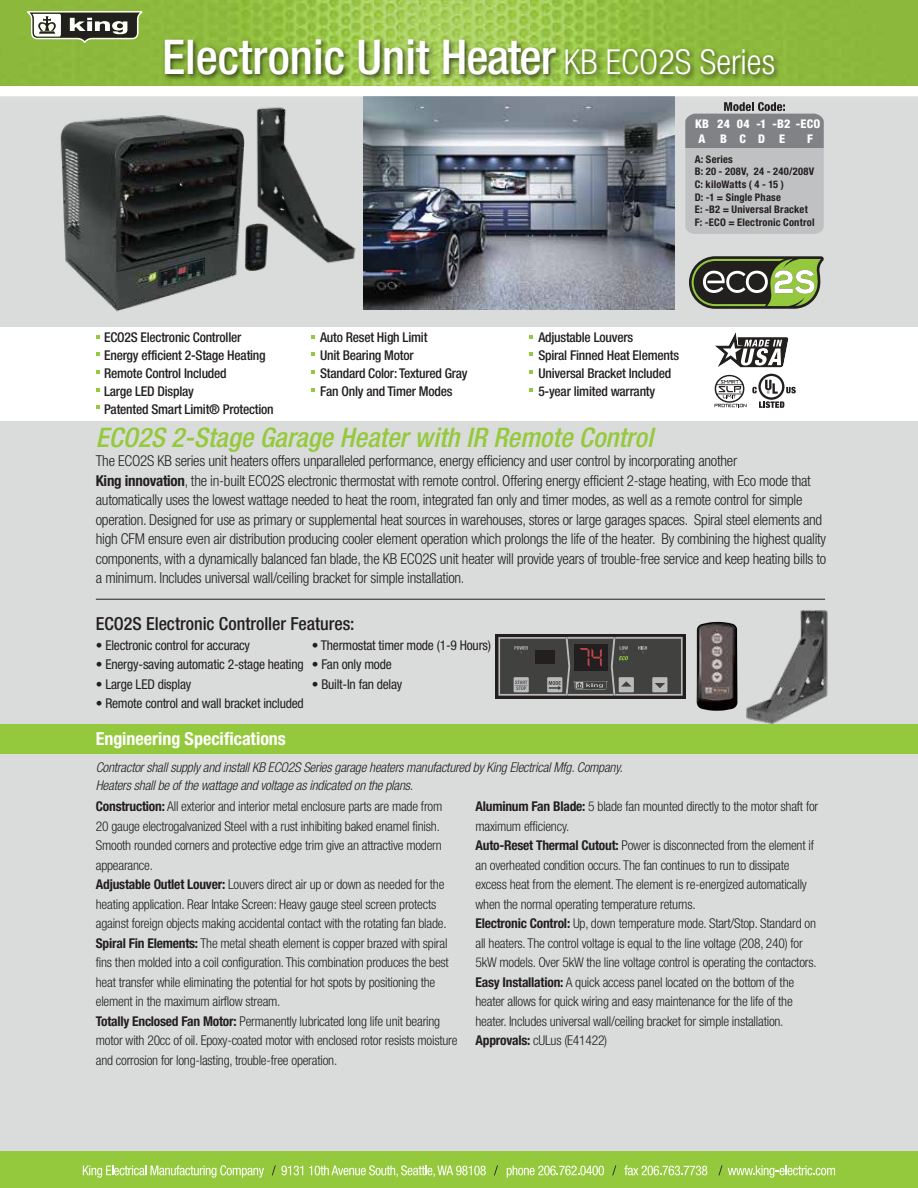
<style>
.page{position:relative;width:918px;height:1188px;background:#dadcdb}
.page>*{position:absolute;margin:0;border:0;box-sizing:border-box;transform-origin:0 0}
.t1{font:500 condensed 48px "Helvetica Neue LT Std";color:#fff}
.t2{font:italic 500 condensed 27px "Helvetica Neue LT Std";color:#95c93d}
.t3{font:500 condensed 18px "Helvetica Neue LT Std";letter-spacing:-.005em;color:#231f20}
.t4{font:700 condensed 18px "Helvetica Neue LT Std";color:#fff}
.t5{font:300 condensed 15px/19.5px "Helvetica Neue LT Std";letter-spacing:-.015em;color:#231f20}
.t6{font:300 condensed 13.5px/19.5px "Helvetica Neue LT Std";letter-spacing:-.015em;color:#231f20}
.t7{font:500 condensed 13.5px "Helvetica Neue LT Std";letter-spacing:-.015em;color:#231f20}
.t8{font:condensed 13.5px "Helvetica Neue LT Std";letter-spacing:-.015em;color:#231f20}
.t9{font:italic 300 condensed 13.5px/18px "Helvetica Neue LT Std";letter-spacing:-.015em;color:#231f20}
.t10{font:800 condensed 12px/14.7px "Helvetica Neue LT Std";letter-spacing:.025em;color:#fff}
.t11{font:700 condensed 10.5px/12.6px "Helvetica Neue LT Std";letter-spacing:.02em;color:#231f20}
.s1{font-weight:300;font-size:34.5px}
.s2{font-weight:700}
</style>
<div class="page">
<div style="left:0;top:1151px;width:918px;height:37px;background:#95c93d"></div>
<svg style="left:83px;top:1165px;width:181px;height:13px"></svg>
<svg style="left:309px;top:1165px;width:177px;height:12px"></svg>
<svg style="left:507px;top:1166px;width:97px;height:12px"></svg>
<svg style="left:624px;top:1165px;width:83px;height:10px"></svg>
<svg style="left:272px;top:1165px;width:31px;height:10px"></svg>
<svg style="left:494px;top:1165px;width:4px;height:10px"></svg>
<svg style="left:612px;top:1165px;width:4px;height:10px"></svg>
<svg style="left:718px;top:1165px;width:117px;height:13px"></svg>
<img style="left:0;top:0;width:918px;height:86px">
<div style="left:0;top:724px;width:918px;height:29px;background:#95c93d"></div>
<svg style="left:685px;top:102px;width:139px;height:132px;background:#afb0b1"></svg>
<hr style="left:96px;top:599px;width:729px;height:1px;background:#231f20">
<svg style="left:27px;top:11px;width:116px;height:32px;background:#81896f"></svg>
<img style="left:158px;top:29px;width:626px;height:57px">
<div style="left:0;top:327px;width:918px;height:93px;background:#fff"></div>
<svg style="left:96px;top:335px;width:4px;height:4px"></svg>
<svg style="left:96px;top:352px;width:4px;height:4px"></svg>
<svg style="left:96px;top:370px;width:4px;height:4px"></svg>
<svg style="left:96px;top:388px;width:4px;height:4px"></svg>
<svg style="left:96px;top:406px;width:4px;height:3px"></svg>
<svg style="left:311px;top:335px;width:3px;height:4px"></svg>
<svg style="left:311px;top:352px;width:3px;height:4px"></svg>
<svg style="left:311px;top:370px;width:3px;height:4px"></svg>
<svg style="left:529px;top:388px;width:4px;height:4px"></svg>
<svg style="left:529px;top:335px;width:4px;height:4px"></svg>
<svg style="left:529px;top:352px;width:4px;height:4px"></svg>
<svg style="left:529px;top:370px;width:4px;height:4px"></svg>
<svg style="left:689px;top:256px;width:135px;height:53px;background:#707b59"></svg>
<img style="left:746px;top:610px;width:82px;height:114px">
<img style="left:696px;top:622px;width:41px;height:89px">
<div style="left:495px;top:634px;width:191px;height:65px;background:#231f20"></div>
<svg style="left:498px;top:637px;width:185px;height:59px;background:#545351"></svg>
<img style="left:363px;top:96px;width:311px;height:213px">
<div style="left:0;top:86px;width:918px;height:10px;background:#fff"></div>
<img style="left:60px;top:107px;width:296px;height:205px">
<svg style="left:714px;top:332px;width:82px;height:76px"></svg>
<svg style="left:311px;top:388px;width:4px;height:4px"></svg>
<h1 class="t1" style="left:162px;top:28px;width:615px">Electronic Unit Heater <span class="s1">KB ECO2S Series</span></h1>
<p class="t10" style="left:796px;top:117px;width:26px">-ECO</p>
<p class="t10" style="left:695px;top:117px;width:16px;text-align:center">KB<br>A</p>
<p class="t10" style="left:717px;top:117px;width:14px">24<br>B</p>
<p class="t10" style="left:737px;top:117px;width:14px">04<br>C</p>
<p class="t10" style="left:756px;top:117px;width:12px">-1<br>D</p>
<p class="t10" style="left:772px;top:117px;width:19px;text-align:center">-B2<br>E</p>
<p class="t10" style="left:807px;top:131px;width:7px">F</p>
<p class="t11" style="left:695px;top:153px;width:121px">A: Series<br>B: 20 - 208V, 24 - 240/208V<br>C: kiloWatts ( 4 - 15 )<br>D: -1 = Single Phase<br>E: -B2 = Universal Bracket<br>F: -ECO = Electronic Control</p>
<p class="t7" style="left:104px;top:329px;width:139px">ECO2S Electronic Controller</p>
<p class="t7" style="left:320px;top:329px;width:109px">Auto Reset High Limit</p>
<p class="t7" style="left:538px;top:329px;width:96px">Adjustable Louvers</p>
<p class="t7" style="left:104px;top:347px;width:163px">Energy efficient 2-Stage Heating</p>
<p class="t7" style="left:320px;top:347px;width:95px">Unit Bearing Motor</p>
<p class="t7" style="left:538px;top:347px;width:142px">Spiral Finned Heat Elements</p>
<p class="t7" style="left:104px;top:365px;width:124px">Remote Control Included</p>
<p class="t7" style="left:320px;top:365px;width:149px">Standard Color: Textured Gray</p>
<p class="t7" style="left:538px;top:365px;width:135px">Universal Bracket Included</p>
<p class="t7" style="left:104px;top:383px;width:91px">Large LED Display</p>
<p class="t7" style="left:320px;top:383px;width:134px">Fan Only and Timer Modes</p>
<p class="t7" style="left:538px;top:383px;width:118px">5-year limited warranty</p>
<p class="t7" style="left:104px;top:401px;width:171px">Patented Smart Limit® Protection</p>
<h2 class="t2" style="left:96px;top:421px;width:559px">ECO2S 2-Stage Garage Heater with IR Remote Control</h2>
<p class="t5" style="left:96px;top:451px;width:732px">The ECO2S KB series unit heaters offers unparalleled performance, energy efficiency and user control by incorporating another<br><span class="s2">King innovation</span>, the in-built ECO2S electronic thermostat with remote control. Offering energy efficient 2-stage heating, with Eco mode that automatically uses the lowest wattage needed to heat the room, integrated fan only and timer modes, as well as a remote control for simple operation. Designed for use as primary or supplemental heat sources in warehouses, stores or large garages spaces. Spiral steel elements and high CFM ensure even air distribution producing cooler element operation which prolongs the life of the heater. By combining the highest quality components, with a dynamically balanced fan blade, the KB ECO2S unit heater will provide years of trouble-free service and keep heating bills to a minimum. Includes universal wall/ceiling bracket for simple installation.</p>
<h3 class="t3" style="left:96px;top:613px;width:260px">ECO2S Electronic Controller Features:</h3>
<p class="t8" style="left:96px;top:637px;width:156px">• Electronic control for accuracy</p>
<p class="t8" style="left:312px;top:637px;width:181px">• Thermostat timer mode (1-9 Hours)</p>
<p class="t8" style="left:96px;top:657px;width:297px">• Energy-saving automatic 2-stage heating • Fan only mode</p>
<p class="t8" style="left:96px;top:676px;width:97px">• Large LED display</p>
<p class="t8" style="left:312px;top:676px;width:92px">• Built-In fan delay</p>
<p class="t8" style="left:96px;top:696px;width:210px">• Remote control and wall bracket included</p>
<h3 class="t4" style="left:96px;top:727px;width:192px">Engineering Specifications</h3>
<p class="t9" style="left:96px;top:758px;width:528px">Contractor shall supply and install KB ECO2S Series garage heaters manufactured by King Electrical Mfg. Company.<br>Heaters shall be of the wattage and voltage as indicated on the plans.</p>
<p class="t6" style="left:96px;top:797px;width:363px"><span class="s2">Construction:</span> All exterior and interior metal enclosure parts are made from 20 gauge electrogalvanized Steel with a rust inhibiting baked enamel finish.<br>Smooth rounded corners and protective edge trim give an attractive modern appearance.<br><span class="s2">Adjustable Outlet Louver:</span> Louvers direct air up or down as needed for the heating application. Rear Intake Screen: Heavy gauge steel screen protects against foreign objects making accidental contact with the rotating fan blade.<br><span class="s2">Spiral Fin Elements:</span> The metal sheath element is copper brazed with spiral fins then molded into a coil configuration. This combination produces the best heat transfer while eliminating the potential for hot spots by positioning the element in the maximum airflow stream.<br><span class="s2">Totally Enclosed Fan Motor:</span> Permanently lubricated long life unit bearing motor with 20cc of oil. Epoxy-coated motor with enclosed rotor resists moisture and corrosion for long-lasting, trouble-free operation.</p>
<p class="t6" style="left:476px;top:797px;width:344px"><span class="s2">Aluminum Fan Blade:</span> 5 blade fan mounted directly to the motor shaft for maximum efficiency.<br><span class="s2">Auto-Reset Thermal Cutout:</span> Power is disconnected from the element if an overheated condition occurs. The fan continues to run to dissipate excess heat from the element. The element is re-energized automatically when the normal operating temperature returns.<br><span class="s2">Electronic Control:</span> Up, down temperature mode. Start/Stop. Standard on all heaters. The control voltage is equal to the line voltage (208, 240) for 5kW models. Over 5kW the line voltage control is operating the contactors.<br><span class="s2">Easy Installation:</span> A quick access panel located on the bottom of the heater allows for quick wiring and easy maintenance for the life of the heater. Includes universal wall/ceiling bracket for simple installation.<br><span class="s2">Approvals:</span> cULus (E41422)</p>
</div>
